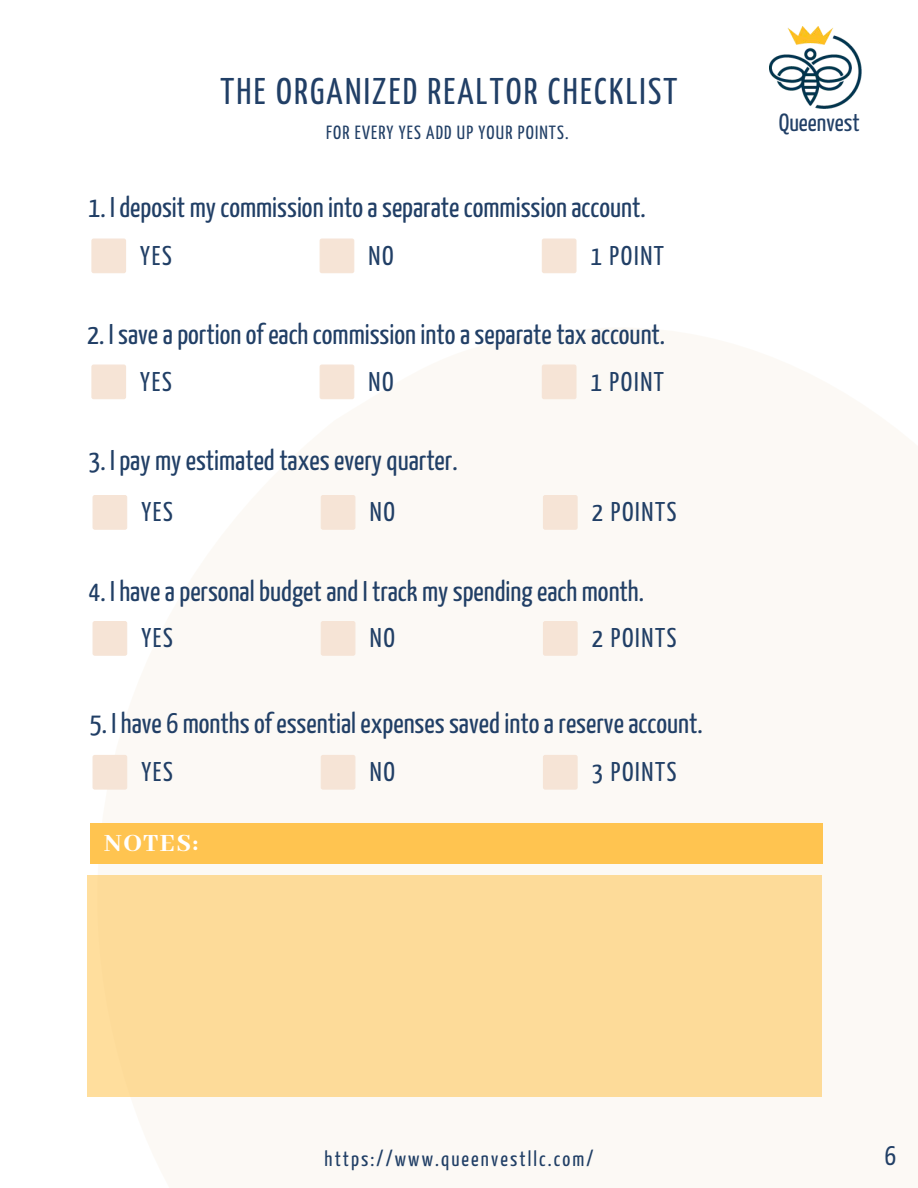
<style>
.page{position:relative;width:918px;height:1188px;background:#fff}
.page>*{position:absolute;margin:0;border:0;box-sizing:border-box;transform-origin:0 0}
.t1{font:37.05px "Yanone Kaffeesatz";letter-spacing:.06em;color:#213f66}
.t2{font:28.5px "Yanone Kaffeesatz";color:#213f66}
.t3{font:27px "Yanone Kaffeesatz";letter-spacing:.06em;color:#213f66}
.t4{font:800 27px "Abhaya Libre";letter-spacing:.06em;color:#fff}
.t5{font:24.75px "Yanone Kaffeesatz";color:#213f66}
.t6{font:21px "Yanone Kaffeesatz";letter-spacing:.1em;color:#213f66}
.t7{font:19.05px "Yanone Kaffeesatz";letter-spacing:.06em;color:#213f66}
</style>
<div class="page">
<div style="left:90px;top:823px;width:732px;height:41px;background:#ffc450"></div>
<div style="left:87px;top:875px;width:735px;height:222px;background:#fddb99"></div>
<svg style="left:91px;top:239px;width:35px;height:34px"></svg>
<svg style="left:320px;top:239px;width:34px;height:34px"></svg>
<svg style="left:542px;top:239px;width:35px;height:34px"></svg>
<svg style="left:91px;top:365px;width:35px;height:34px"></svg>
<svg style="left:320px;top:365px;width:34px;height:34px"></svg>
<svg style="left:542px;top:365px;width:35px;height:34px"></svg>
<svg style="left:93px;top:495px;width:34px;height:35px"></svg>
<svg style="left:321px;top:495px;width:34px;height:35px"></svg>
<svg style="left:543px;top:495px;width:35px;height:35px"></svg>
<svg style="left:93px;top:621px;width:34px;height:35px"></svg>
<svg style="left:321px;top:621px;width:34px;height:35px"></svg>
<svg style="left:543px;top:621px;width:35px;height:35px"></svg>
<svg style="left:93px;top:755px;width:34px;height:35px"></svg>
<svg style="left:321px;top:755px;width:34px;height:35px"></svg>
<svg style="left:543px;top:755px;width:35px;height:35px"></svg>
<img style="left:770px;top:26px;width:92px;height:83px">
<h1 class="t1" style="left:220px;top:76px;width:458px">THE ORGANIZED REALTOR CHECKLIST</h1>
<p class="t7" style="left:326px;top:125px;width:244px">FOR EVERY YES ADD UP YOUR POINTS.</p>
<p class="t2" style="left:88px;top:196px;width:559px">1. I deposit my commission into a separate commission account.</p>
<p class="t3" style="left:140px;top:245px;width:33px">YES</p>
<p class="t3" style="left:369px;top:245px;width:27px">NO</p>
<p class="t3" style="left:591px;top:245px;width:75px">1 POINT</p>
<p class="t2" style="left:87px;top:323px;width:579px">2. I save a portion of each commission into a separate tax account.</p>
<p class="t3" style="left:140px;top:371px;width:33px">YES</p>
<p class="t3" style="left:591px;top:371px;width:75px">1 POINT</p>
<p class="t3" style="left:369px;top:371px;width:27px">NO</p>
<p class="t2" style="left:88px;top:449px;width:371px">3. I pay my estimated taxes every quarter.</p>
<p class="t3" style="left:141px;top:502px;width:33px">YES</p>
<p class="t3" style="left:592px;top:502px;width:86px">2 POINTS</p>
<p class="t3" style="left:370px;top:502px;width:27px">NO</p>
<p class="t2" style="left:88px;top:580px;width:557px">4. I have a personal budget and I track my spending each month.</p>
<p class="t3" style="left:141px;top:628px;width:33px">YES</p>
<p class="t3" style="left:592px;top:628px;width:86px">2 POINTS</p>
<p class="t3" style="left:370px;top:628px;width:27px">NO</p>
<p class="t2" style="left:90px;top:712px;width:614px">5. I have 6 months of essential expenses saved into a reserve account.</p>
<p class="t3" style="left:141px;top:761px;width:33px">YES</p>
<p class="t3" style="left:592px;top:761px;width:86px">3 POINTS</p>
<p class="t3" style="left:370px;top:761px;width:27px">NO</p>
<p class="t4" style="left:104px;top:829px;width:95px">NOTES:</p>
<p class="t5" style="left:779px;top:113px;width:82px">Queenvest</p>
<p class="t6" style="left:325px;top:1151px;width:270px">https://www.queenvestllc.com/</p>
<p class="t3" style="left:885px;top:1145px;width:13px">6</p>
</div>
